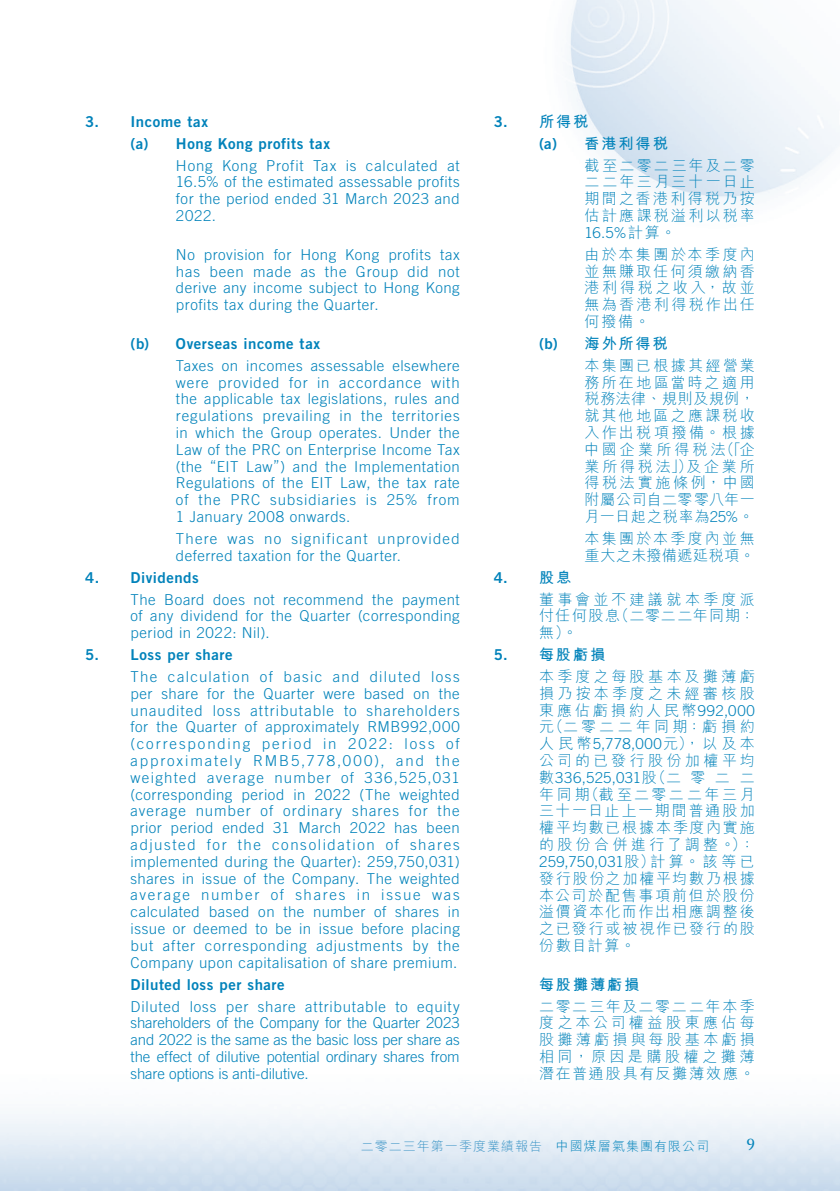
<style>
.page{position:relative;width:840px;height:1191px;background:#fff}
.page>*{position:absolute;margin:0;border:0;box-sizing:border-box;transform-origin:0 0}
.t1{font:17px "Stempel Garamond LT Std";color:#0082ba}
.t2{font:300 15px/16.8px "Trade Gothic LT Std";letter-spacing:.035em;color:#0082ba;text-align:justify}
.t3{font:300 15px/16.8px "M Hei HK";letter-spacing:.155em;color:#0082ba;text-align:justify}
.t4{font:15px/21.8px "Trade Gothic LT Std Bd 2";letter-spacing:.035em;color:#0082ba}
.t5{font:300 15px/16.8px "Trade Gothic LT Std";letter-spacing:.065em;color:#0082ba}
.t6{font:300 15px/16.8px "M Hei HK";letter-spacing:.075em;color:#0082ba}
.t7{font:700 15px "M Hei HK";letter-spacing:.14em;color:#0082ba}
.t8{font:300 15px "Trade Gothic LT Std";letter-spacing:.015em;color:#0082ba}
.t9{font:300 15px/21.8px "M Hei HK";letter-spacing:.22em;color:#0082ba}
.t10{font:300 13px "M Hei HK";letter-spacing:.08em;color:#3993c5}
.s1{font-family:"Trade Gothic LT Std Bd 2";font-weight:400}
.s2{font-family:"M Hei HK"}
.s3{font-weight:700}
.s4{font-family:"Trade Gothic LT Std"}
.s5{font-family:"M Hei HK";font-weight:700}
.s6{color:#0082ba}
</style>
<div class="page">
<p class="t4" style="left:130px;top:110px;width:201px;text-indent:-45px">3. Income tax<br>(a) Hong Kong profits tax</p>
<p class="t2" style="left:176px;top:157px;width:285px">Hong Kong Profit Tax is calculated at 16.5% of the estimated assessable profits for the period ended 31 March 2023 and 2022.</p>
<p class="t2" style="left:176px;top:246px;width:285px">No provision for Hong Kong profits tax has been made as the Group did not derive any income subject to Hong Kong profits tax during the Quarter.</p>
<p class="t4" style="left:130px;top:332px;width:191px">(b) Overseas income tax</p>
<p class="t2" style="left:176px;top:357px;width:285px">Taxes on incomes assessable elsewhere were provided for in accordance with the applicable tax legislations, rules and regulations prevailing in the territories in which the Group operates. Under the Law of the PRC on Enterprise Income Tax (the “EIT Law”) and the Implementation Regulations of the EIT Law, the tax rate of the PRC subsidiaries is 25% from 1 January 2008 onwards.</p>
<p class="t5" style="left:176px;top:530px;width:285px">There was no significant unprovided deferred taxation for the Quarter.</p>
<p class="t4" style="left:85px;top:566px;width:115px">4. Dividends</p>
<p class="t2" style="left:130px;top:590px;width:330px">The Board does not recommend the payment of any dividend for the Quarter (corresponding period in 2022: Nil).</p>
<p class="t4" style="left:85px;top:643px;width:149px">5. Loss per share</p>
<p class="t2" style="left:130px;top:668px;width:330px">The calculation of basic and diluted loss per share for the Quarter were based on the unaudited loss attributable to shareholders for the Quarter of approximately RMB992,000 (corresponding period in 2022: loss of approximately RMB5,778,000), and the weighted average number of 336,525,031 (corresponding period in 2022 (The weighted average number of ordinary shares for the prior period ended 31 March 2022 has been adjusted for the consolidation of shares implemented during the Quarter): 259,750,031) shares in issue of the Company. The weighted average number of shares in issue was calculated based on the number of shares in issue or deemed to be in issue before placing but after corresponding adjustments by the Company upon capitalisation of share premium.</p>
<p class="t4" style="left:130px;top:973px;width:155px">Diluted loss per share</p>
<p class="t2" style="left:130px;top:997px;width:330px">Diluted loss per share attributable to equity shareholders of the Company for the Quarter 2023 and 2022 is the same as the basic loss per share as the effect of dilutive potential ordinary shares from share options is anti-dilutive.</p>
<p class="t7" style="left:493px;top:110px;width:96px"><span class="s1">3.</span> 所得稅</p>
<p class="t7" style="left:539px;top:132px;width:130px"><span class="s1">(a)</span> 香港利得稅</p>
<p class="t3" style="left:584px;top:156px;width:172px">截至二零二三年及二零</p>
<p class="t3" style="left:584px;top:173px;width:172px">二二年三月三十一日止期間之香港利得稅乃按估計應課稅溢利以稅率</p>
<p class="t2" style="left:584px;top:224px;width:93px">16.5%<span class="s2">計算。</span></p>
<p class="t3" style="left:584px;top:246px;width:172px">由於本集團於本季度內並無賺取任何須繳納香港利得稅之收入，故並無為香港利得稅作出任何撥備。</p>
<p class="t3" style="left:584px;top:332px;width:172px;line-height:21.8px;text-indent:-45px"><span class="s1">(b)</span> <span class="s3">海外所得稅<br></span>本集團已根據其經營業</p>
<p class="t3" style="left:584px;top:373px;width:172px">務所在地區當時之適用稅務法律、規則及規例，就其他地區之應課稅收入作出稅項撥備。根據中國企業所得稅法（「企業所得稅法」）及企業所得稅法實施條例，中國附屬公司自二零零八年一月一日起之稅率為<span class="s4">25%</span>。</p>
<p class="t6" style="left:584px;top:530px;width:172px">本集團於本季度內並無重大之未撥備遞延稅項。</p>
<p class="t4" style="left:493px;top:566px;width:79px">4. <span class="s5">股息</span></p>
<p class="t3" style="left:539px;top:590px;width:217px">董事會並不建議就本季度派付任何股息（二零二二年同期：無）。</p>
<p class="t9" style="left:539px;top:643px;width:217px;text-indent:-45px"><span class="s1">5.</span> <span class="s3">每股虧損<br></span>本季度之每股基本及攤薄虧</p>
<p class="t3" style="left:539px;top:684px;width:217px">損乃按本季度之未經審核股東應佔虧損約人民幣<span class="s4">992,000</span>元（二零二二年同期：虧損約人民幣<span class="s4">5,778,000</span>元），以及本公司的已發行股份加權平均</p>
<p class="t2" style="left:539px;top:769px;width:217px"><span class="s2">數</span>336,525,031<span class="s2">股（二 零 二 二</span></p>
<p class="t3" style="left:539px;top:785px;width:217px">年同期（截至二零二二年三月三十一日止上一期間普通股加權平均數已根據本季度內實施的股份合併進行了調整。）：</p>
<p class="t8" style="left:539px;top:852px;width:217px">259,750,031<span class="s2">股）計算。該等已</span></p>
<p class="t3" style="left:539px;top:869px;width:217px">發行股份之加權平均數乃根據本公司於配售事項前但於股份溢價資本化而作出相應調整後之已發行或被視作已發行的股份數目計算。</p>
<p class="t7" style="left:539px;top:973px;width:102px">每股攤薄虧損</p>
<p class="t3" style="left:539px;top:997px;width:217px">二零二三年及二零二二年本季度之本公司權益股東應佔每股攤薄虧損與每股基本虧損相同，原因是購股權之攤薄潛在普通股具有反攤薄效應。</p>
<p class="t10" style="left:360px;top:1139px;width:349px">二零二三年第一季度業績報告 <span class="s6">中國煤層氣集團有限公司</span></p>
<p class="t1" style="left:746px;top:1134px;width:10px">9</p>
</div>
